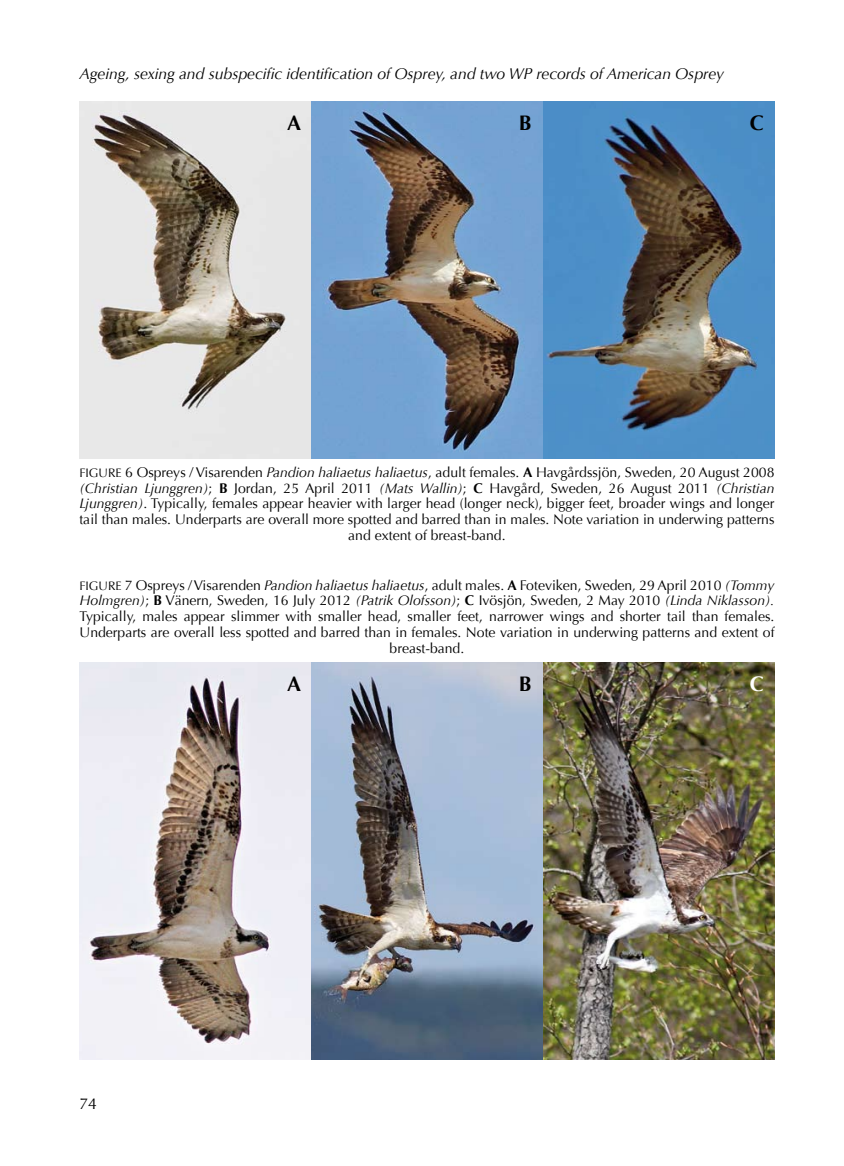
<style>
.page{position:relative;width:844px;height:1166px;background:#fff}
.page>*{position:absolute;margin:0;border:0;box-sizing:border-box;transform-origin:0 0}
.Normaal{font:700 21px "Optima";color:#000}
.Normaal-2{font:700 21px "Optima";color:#fff}
.Normaal-3{font:italic 15.75px "Optima";letter-spacing:-.005em;color:#000}
.t1{font:15.75px "Optima";color:#000}
.Normaal-4{font:14px "Optima";color:#000}
.Normaal-5{font:12.25px "Optima";color:#000}
.s1{font-style:inherit}
.s2{font-style:italic}
.s3{font-weight:700}
</style>
<div class="page">
<img style="left:79px;top:102px;width:695px;height:357px">
<img style="left:79px;top:662px;width:695px;height:397px">
<p class="Normaal-3" style="left:79px;top:64px;width:646px">Ageing, sexing and subspecific identification of Osprey, and two WP records of American Osprey</p>
<p class="Normaal" style="left:287px;top:111px;width:16px">A</p>
<p class="Normaal" style="left:518px;top:111px;width:14px">B</p>
<p class="Normaal" style="left:749px;top:111px;width:16px">C</p>
<p class="Normaal-5" style="left:79px;top:465px;width:15px">Figure</p>
<p class="Normaal-4" style="left:125px;top:464px;width:650px"><span class="s1">6</span> Ospreys / Visarenden <span class="s2">Pandion haliaetus haliaetus</span>, adult females. <span class="s3">A</span> Havgårdssjön, Sweden, 20 August 2008</p>
<p class="Normaal-4" style="left:79px;top:480px;width:696px"><span class="s2">(Christian Ljunggren)</span>; <span class="s3">B</span> Jordan, 25 April 2011 <span class="s2">(Mats Wallin)</span>; <span class="s3">C</span> Havgård, Sweden, 26 August 2011 <span class="s2">(Christian</span></p>
<p class="Normaal-4" style="left:79px;top:495px;width:696px"><span class="s2">Ljunggren)</span>. Typically, females appear heavier with larger head (longer neck), bigger feet, broader wings and longer</p>
<p class="Normaal-4" style="left:79px;top:511px;width:696px">tail than males. Underparts are overall more spotted and barred than in males. Note variation in underwing patterns</p>
<p class="Normaal-4" style="left:348px;top:527px;width:159px">and extent of breast-band.</p>
<p class="Normaal-5" style="left:79px;top:578px;width:15px">Figure</p>
<p class="Normaal-4" style="left:125px;top:577px;width:651px"><span class="s1">7</span> Ospreys / Visarenden <span class="s2">Pandion haliaetus haliaetus</span>, adult males. <span class="s3">A</span> Foteviken, Sweden, 29 April 2010 <span class="s2">(Tommy</span></p>
<p class="Normaal-4" style="left:79px;top:592px;width:696px"><span class="s2">Holmgren)</span>; <span class="s3">B</span> Vänern, Sweden, 16 July 2012 <span class="s2">(Patrik Olofsson)</span>; <span class="s3">C</span> Ivösjön, Sweden, 2 May 2010 <span class="s2">(Linda Niklasson).</span></p>
<p class="Normaal-4" style="left:79px;top:608px;width:696px">Typically, males appear slimmer with smaller head, smaller feet, narrower wings and shorter tail than females.</p>
<p class="Normaal-4" style="left:79px;top:624px;width:696px">Underparts are overall less spotted and barred than in females. Note variation in underwing patterns and extent of</p>
<p class="Normaal-4" style="left:389px;top:640px;width:76px">breast-band.</p>
<p class="t1" style="left:79px;top:1094px;width:19px">74</p>
<p class="Normaal" style="left:287px;top:671px;width:16px">A</p>
<p class="Normaal" style="left:518px;top:671px;width:14px">B</p>
<p class="Normaal-2" style="left:749px;top:671px;width:16px">C</p>
</div>
